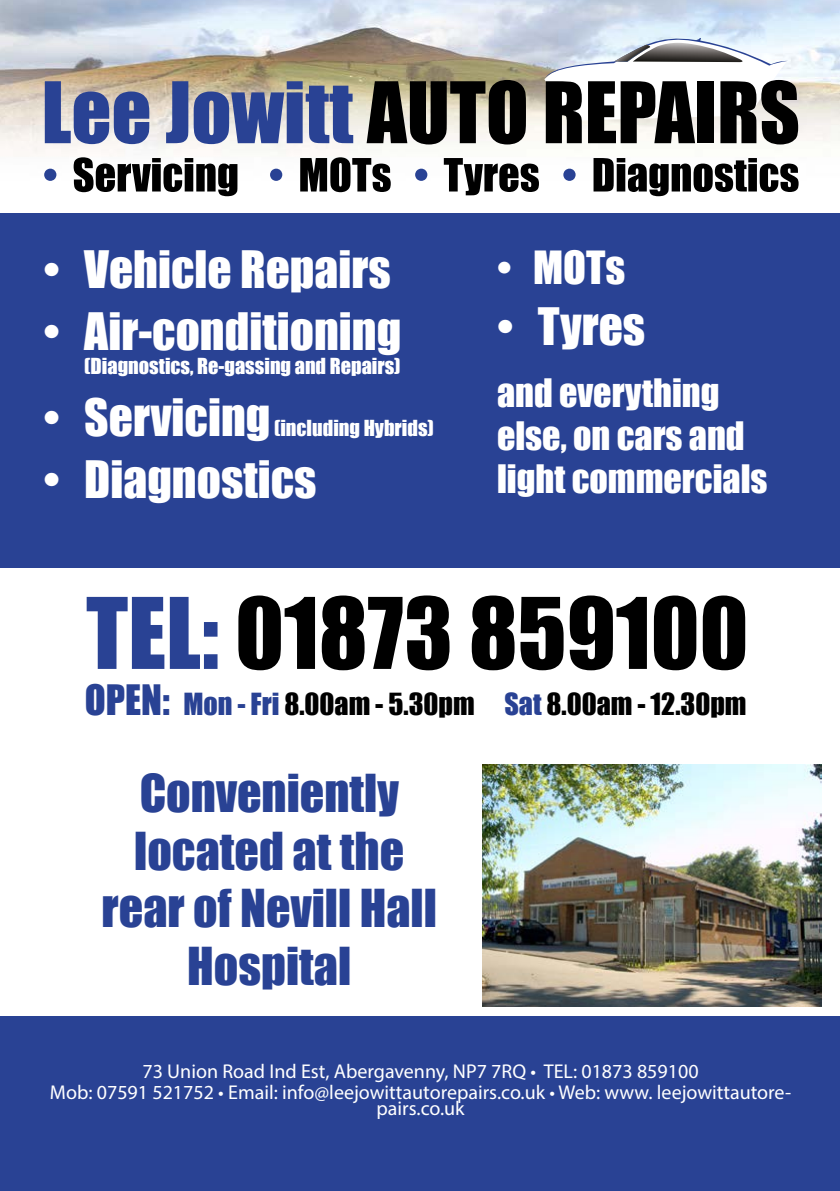
<style>
.page{position:relative;width:840px;height:1191px;background:#fff}
.page>*{position:absolute;margin:0;border:0;box-sizing:border-box;transform-origin:0 0}
.t1{font:91px "Impact";color:#000}
.t2{font:48px/57.6px "Impact";color:#294294;text-align:center}
.t3{font:47.4px "Impact";color:#fff}
.t4{font:42px "Impact";color:#fff}
.t5{font:36px/43.2px "Impact";color:#fff}
.t6{font:28px "Impact";color:#000}
.t7{font:20.2px "Impact";color:#fff}
.t8{font:20px/20.4px "Myriad Pro";color:#fff;text-align:center}
.s1{color:#294294}
.s2{font-size:38.4px;color:#294294}
</style>
<div class="page">
<img style="left:0;top:0;width:839px;height:197px">
<svg style="left:45px;top:81px;width:104px;height:63px;background:#6d77a4"></svg>
<svg style="left:166px;top:81px;width:187px;height:63px;background:#6976a3"></svg>
<svg style="left:366px;top:80px;width:159px;height:64px;background:#47453f"></svg>
<svg style="left:544px;top:34px;width:253px;height:110px"></svg>
<svg style="left:44px;top:169px;width:12px;height:12px"></svg>
<svg style="left:74px;top:157px;width:163px;height:39px"></svg>
<svg style="left:270px;top:169px;width:12px;height:12px"></svg>
<svg style="left:300px;top:157px;width:90px;height:35px"></svg>
<svg style="left:415px;top:169px;width:12px;height:12px"></svg>
<svg style="left:443px;top:158px;width:95px;height:37px"></svg>
<svg style="left:563px;top:169px;width:12px;height:12px"></svg>
<svg style="left:593px;top:158px;width:205px;height:38px"></svg>
<div style="left:0;top:1016px;width:839px;height:175px;background:#294294"></div>
<div style="left:0;top:213px;width:839px;height:354px;background:#294294"></div>
<img style="left:482px;top:764px;width:338px;height:242px">
<h3 class="t3" style="left:44px;top:233px;width:348px">• Vehicle Repairs</h3>
<h3 class="t3" style="left:44px;top:294px;width:359px">• Air-conditioning</h3>
<p class="t7" style="left:84px;top:350px;width:318px">(Diagnostics, Re-gassing and Repairs)</p>
<h3 class="t3" style="left:44px;top:380px;width:228px">• Servicing</h3>
<p class="t7" style="left:274px;top:412px;width:161px">(including Hybrids)</p>
<h3 class="t3" style="left:44px;top:442px;width:274px">• Diagnostics</h3>
<h3 class="t4" style="left:496px;top:235px;width:130px">• MOTs</h3>
<h3 class="t3" style="left:496px;top:289px;width:150px">• Tyres</h3>
<h3 class="t5" style="left:496px;top:370px;width:272px">and everything else, on cars and light commercials</h3>
<h1 class="t1" style="left:86px;top:562px;width:663px"><span class="s1">TEL:</span> 01873 859100</h1>
<h3 class="t6" style="left:85px;top:682px;width:663px"><span class="s2">OPEN:</span> <span class="s1">Mon - Fri</span> 8.00am - 5.30pm <span class="s1">Sat</span> 8.00am - 12.30pm</h3>
<h2 class="t2" style="left:102px;top:763px;width:336px">Conveniently located at the rear of Nevill Hall<br>Hospital</h2>
<p class="t8" style="left:50px;top:1061px;width:742px">73 Union Road Ind Est, Abergavenny, NP7 7RQ • TEL: 01873 859100<br>Mob: 07591 521752 • Email: info@leejowittautorepairs.co.uk • Web: www. leejowittautore-</p>
<p class="t8" style="left:376px;top:1097px;width:89px">pairs.co.uk</p>
</div>
